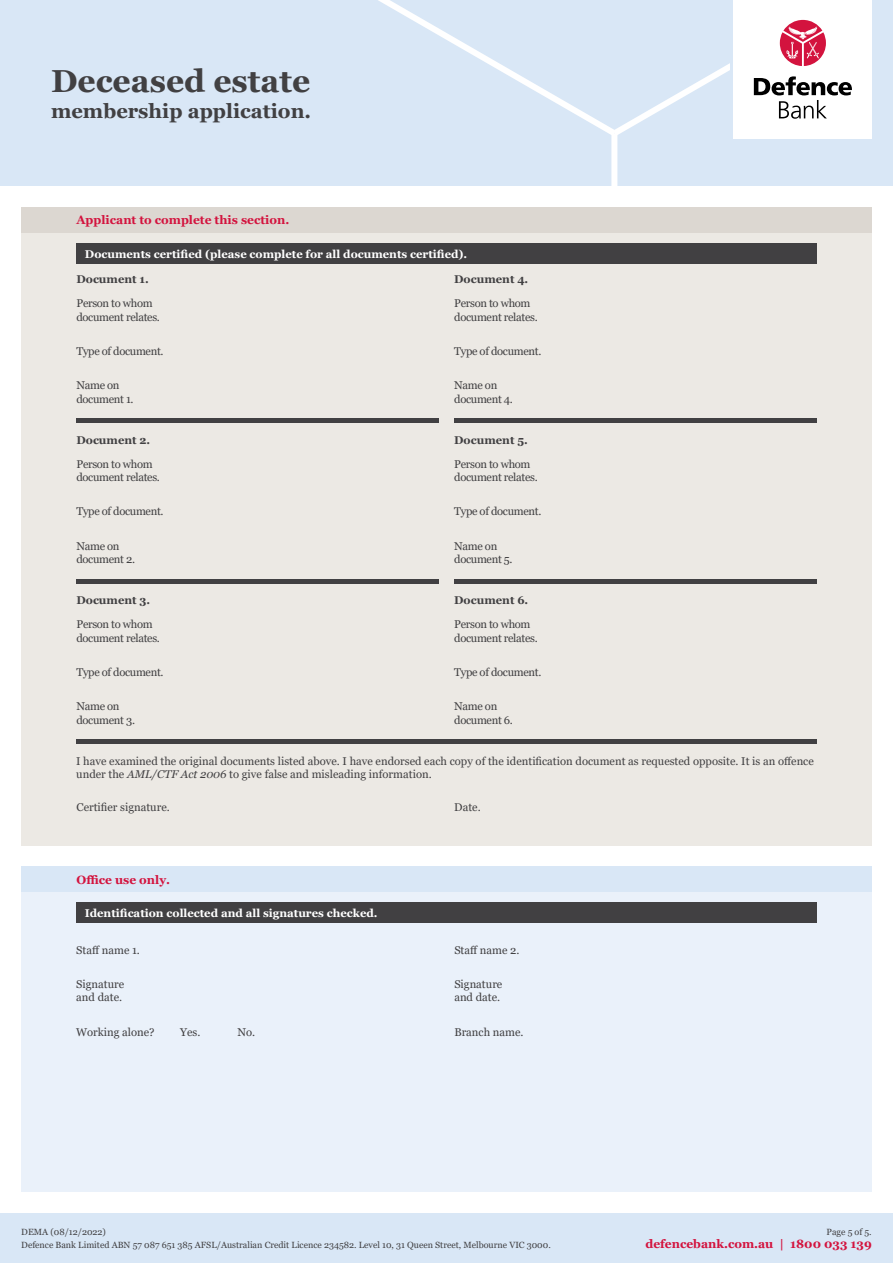
<style>
.page{position:relative;width:893px;height:1263px;background:#fff}
.page>*{position:absolute;margin:0;border:0;box-sizing:border-box;transform-origin:0 0}
.t1{font:700 31.8px "Georgia";color:#414042}
.t2{font:700 20.1px "Georgia";color:#414042}
.t3{font:700 12px "Georgia";color:#d3133e}
.t4{font:11.25px/13.5px "Georgia";letter-spacing:-.03em;color:#414042}
.t5{font:11.25px/13.5px "Georgia";color:#414042}
.t6{font:700 11.25px "Georgia";color:#fff}
.t7{font:700 11.25px "Georgia";color:#414042}
.t8{font:9px "Georgia";color:#414042}
.s1{font-style:italic}
</style>
<div class="page">
<div style="left:0;top:0;width:893px;height:186px;background:#d9e7f6"></div>
<svg style="left:378px;top:0;width:228px;height:132px"></svg>
<div style="left:611px;top:133px;width:6px;height:53px;background:#fff"></div>
<svg style="left:606px;top:0;width:266px;height:142px"></svg>
<div style="left:0;top:1213px;width:893px;height:50px;background:#d9e7f6"></div>
<div style="left:21px;top:866px;width:851px;height:326px;background:#eaf1fa"></div>
<div style="left:21px;top:207px;width:851px;height:638px;background:#ece9e4"></div>
<div style="left:76px;top:903px;width:741px;height:20px;background:#414042"></div>
<div style="left:76px;top:243px;width:740px;height:21px;background:#414042"></div>
<hr style="left:76px;top:419px;width:363px;height:4px;background:#414042">
<hr style="left:454px;top:419px;width:362px;height:4px;background:#414042">
<div style="left:76px;top:579px;width:363px;height:5px;background:#414042"></div>
<div style="left:454px;top:579px;width:362px;height:5px;background:#414042"></div>
<hr style="left:76px;top:740px;width:740px;height:4px;background:#414042">
<div style="left:21px;top:207px;width:851px;height:25px;background:#dcd7d1"></div>
<div style="left:21px;top:866px;width:851px;height:26px;background:#d9e7f6"></div>
<h1 class="t1" style="left:51px;top:61px;width:261px">Deceased estate</h1>
<h2 class="t2" style="left:51px;top:98px;width:262px">membership application.</h2>
<p class="t3" style="left:77px;top:212px;width:214px">Applicant to complete this section.</p>
<p class="t6" style="left:85px;top:246px;width:384px">Documents certified (please complete for all documents certified).</p>
<p class="t7" style="left:76px;top:272px;width:74px">Document 1.</p>
<p class="t7" style="left:454px;top:272px;width:76px">Document 4.</p>
<p class="t4" style="left:76px;top:297px;width:85px">Person to whom document relates.</p>
<p class="t4" style="left:454px;top:297px;width:85px">Person to whom document relates.</p>
<p class="t4" style="left:76px;top:344px;width:89px">Type of document.</p>
<p class="t4" style="left:454px;top:344px;width:89px">Type of document.</p>
<p class="t4" style="left:76px;top:379px;width:59px">Name on document 1.</p>
<p class="t4" style="left:454px;top:379px;width:60px">Name on document 4.</p>
<p class="t7" style="left:76px;top:433px;width:75px">Document 2.</p>
<p class="t7" style="left:454px;top:433px;width:75px">Document 5.</p>
<p class="t4" style="left:76px;top:457px;width:85px">Person to whom document relates.</p>
<p class="t4" style="left:454px;top:457px;width:85px">Person to whom document relates.</p>
<p class="t4" style="left:76px;top:505px;width:89px">Type of document.</p>
<p class="t4" style="left:454px;top:505px;width:89px">Type of document.</p>
<p class="t4" style="left:76px;top:539px;width:60px">Name on document 2.</p>
<p class="t4" style="left:454px;top:539px;width:60px">Name on document 5.</p>
<p class="t7" style="left:76px;top:593px;width:75px">Document 3.</p>
<p class="t7" style="left:454px;top:593px;width:76px">Document 6.</p>
<p class="t4" style="left:76px;top:618px;width:85px">Person to whom document relates.</p>
<p class="t4" style="left:454px;top:618px;width:85px">Person to whom document relates.</p>
<p class="t4" style="left:76px;top:665px;width:89px">Type of document.</p>
<p class="t4" style="left:454px;top:665px;width:89px">Type of document.</p>
<p class="t4" style="left:76px;top:700px;width:60px">Name on document 3.</p>
<p class="t4" style="left:454px;top:700px;width:60px">Name on document 6.</p>
<p class="t5" style="left:76px;top:754px;width:739px">I have examined the original documents listed above. I have endorsed each copy of the identification document as requested opposite. It is an offence under the <span class="s1">AML/CTF Act 2006</span> to give false and misleading information.</p>
<p class="t5" style="left:76px;top:800px;width:95px">Certifier signature.</p>
<p class="t4" style="left:454px;top:800px;width:28px">Date.</p>
<p class="t3" style="left:77px;top:872px;width:95px">Office use only.</p>
<p class="t6" style="left:85px;top:906px;width:294px">Identification collected and all signatures checked.</p>
<p class="t5" style="left:76px;top:943px;width:65px">Staff name 1.</p>
<p class="t5" style="left:76px;top:977px;width:50px">Signature and date.</p>
<p class="t5" style="left:76px;top:1025px;width:80px">Working alone?</p>
<p class="t4" style="left:180px;top:1025px;width:22px">Yes.</p>
<p class="t4" style="left:238px;top:1025px;width:19px">No.</p>
<p class="t5" style="left:454px;top:943px;width:67px">Staff name 2.</p>
<p class="t5" style="left:454px;top:977px;width:50px">Signature and date.</p>
<p class="t5" style="left:454px;top:1025px;width:71px">Branch name.</p>
<p class="t8" style="left:21px;top:1226px;width:86px">DEMA (08/12/2022)</p>
<p class="t8" style="left:826px;top:1226px;width:47px">Page 5 of 5.</p>
<p class="t8" style="left:21px;top:1240px;width:531px">Defence Bank Limited ABN 57 087 651 385 AFSL/Australian Credit Licence 234582. Level 10, 31 Queen Street, Melbourne VIC 3000.</p>
<p class="t3" style="left:645px;top:1236px;width:228px">defencebank.com.au | 1800 033 139</p>
</div>
